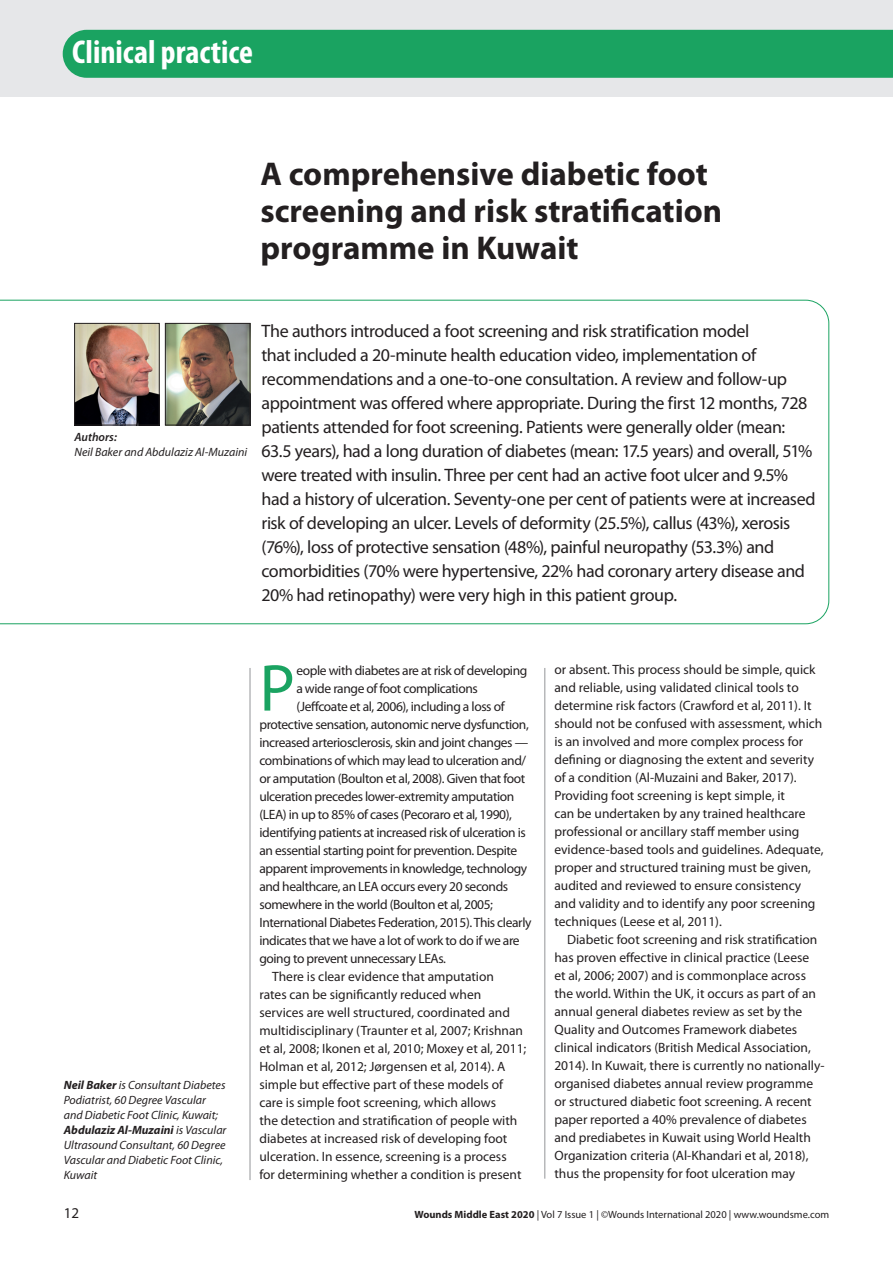
<style>
.page{position:relative;width:893px;height:1263px;background:#fff}
.page>*{position:absolute;margin:0;border:0;box-sizing:border-box;transform-origin:0 0}
.t1{font:66.9px "Myriad Pro";color:#1aa361}
.t2{font:700 condensed 33.15px "Myriad Pro";color:#fff}
.t3{font:700 33px/36.6px "Myriad Pro";color:#231f20}
.t4{font:18px/24px "Myriad Pro";letter-spacing:-.025em;color:#231f20}
.t5{font:15px "Myriad Pro";color:#231f20}
.t6{font:13.5px/18px "Myriad Pro";color:#231f20}
.t7{font:13.5px "Myriad Pro";letter-spacing:-.03em;color:#231f20}
.t8{font:italic 12px/15px "Myriad Pro";color:#231f20}
.t9{font:italic 600 12px "Myriad Pro";color:#231f20}
.t10{font:10.5px "Myriad Pro";color:#231f20}
.s1{font-weight:700}
</style>
<div class="page">
<svg style="left:0;top:300px;width:829px;height:324px"></svg>
<div style="left:0;top:0;width:893px;height:97px;background:#e6e7e9"></div>
<hr style="left:250px;top:668px;width:1px;height:512px;background:#939598">
<hr style="left:545px;top:668px;width:1px;height:511px;background:#939598">
<img style="left:76px;top:325px;width:81px;height:98px">
<div style="left:74px;top:323px;width:85px;height:102px;border:1px solid #231f20"></div>
<img style="left:167px;top:325px;width:81px;height:98px">
<div style="left:165px;top:323px;width:85px;height:102px;border:1px solid #231f20"></div>
<div style="left:63px;top:30px;width:830px;height:48px;background:#1aa361"></div>
<h2 class="t2" style="left:72px;top:31px;width:182px">Clinical practice</h2>
<h2 class="t2" style="left:74px;top:35px;width:183px">Clinical Practice</h2>
<h3 class="t3" style="left:260px;top:155px;width:463px">A comprehensive diabetic foot screening and risk stratification programme in Kuwait</h3>
<p class="t9" style="left:74px;top:429px;width:44px">Authors:</p>
<p class="t8" style="left:74px;top:444px;width:174px">Neil Baker and Abdulaziz Al-Muzaini</p>
<p class="t4" style="left:261px;top:318px;width:556px">The authors introduced a foot screening and risk stratification model<br>that included a 20-minute health education video, implementation of recommendations and a one-to-one consultation. A review and follow-up appointment was offered where appropriate. During the first 12 months, 728 patients attended for foot screening. Patients were generally older (mean:<br>63.5 years), had a long duration of diabetes (mean: 17.5 years) and overall, 51% were treated with insulin. Three per cent had an active foot ulcer and 9.5% had a history of ulceration. Seventy-one per cent of patients were at increased risk of developing an ulcer. Levels of deformity (25.5%), callus (43%), xerosis (76%), loss of protective sensation (48%), painful neuropathy (53.3%) and comorbidities (70% were hypertensive, 22% had coronary artery disease and 20% had retinopathy) were very high in this patient group.</p>
<h1 class="t1" style="left:259px;top:647px;width:37px">P</h1>
<p class="t7" style="left:296px;top:662px;width:232px">eople with diabetes are at risk of developing</p>
<p class="t6" style="left:554px;top:661px;width:271px">or absent. This process should be simple, quick and reliable, using validated clinical tools to determine risk factors (Crawford et al, 2011). It should not be confused with assessment, which is an involved and more complex process for defining or diagnosing the extent and severity of a condition (Al-Muzaini and Baker, 2017).<br>Providing foot screening is kept simple, it<br>can be undertaken by any trained healthcare professional or ancillary staff member using evidence-based tools and guidelines. Adequate, proper and structured training must be given, audited and reviewed to ensure consistency and validity and to identify any poor screening techniques (Leese et al, 2011).</p>
<p class="t6" style="left:554px;top:931px;width:272px;text-indent:13px">Diabetic foot screening and risk stratification has proven effective in clinical practice (Leese<br>et al, 2006; 2007) and is commonplace across the world. Within the UK, it occurs as part of an annual general diabetes review as set by the Quality and Outcomes Framework diabetes clinical indicators (British Medical Association, 2014). In Kuwait, there is currently no nationally&shy;organised diabetes annual review programme or structured diabetic foot screening. A recent paper reported a 40% prevalence of diabetes and prediabetes in Kuwait using World Health Organization criteria (Al-Khandari et al, 2018), thus the propensity for foot ulceration may</p>
<p class="t7" style="left:296px;top:680px;width:183px">a wide range of foot complications</p>
<p class="t7" style="left:296px;top:698px;width:210px">(Jeffcoate et al, 2006), including a loss of</p>
<p class="t7" style="left:259px;top:716px;width:271px">protective sensation, autonomic nerve dysfunction,</p>
<p class="t7" style="left:259px;top:734px;width:270px">increased arteriosclerosis, skin and joint changes —</p>
<p class="t7" style="left:259px;top:752px;width:268px">combinations of which may lead to ulceration and/</p>
<p class="t7" style="left:259px;top:770px;width:267px">or amputation (Boulton et al, 2008). Given that foot</p>
<p class="t7" style="left:259px;top:788px;width:257px">ulceration precedes lower-extremity amputation</p>
<p class="t7" style="left:259px;top:806px;width:254px">(LEA) in up to 85% of cases (Pecoraro et al, 1990),</p>
<p class="t7" style="left:259px;top:824px;width:268px">identifying patients at increased risk of ulceration is</p>
<p class="t7" style="left:259px;top:842px;width:259px">an essential starting point for prevention. Despite</p>
<p class="t7" style="left:259px;top:860px;width:269px">apparent improvements in knowledge, technology</p>
<p class="t7" style="left:259px;top:878px;width:250px">and healthcare, an LEA occurs every 20 seconds</p>
<p class="t7" style="left:259px;top:896px;width:235px">somewhere in the world (Boulton et al, 2005;</p>
<p class="t7" style="left:259px;top:914px;width:274px">International Diabetes Federation, 2015). This clearly</p>
<p class="t7" style="left:259px;top:932px;width:262px">indicates that we have a lot of work to do if we are</p>
<p class="t7" style="left:259px;top:950px;width:188px">going to prevent unnecessary LEAs.</p>
<p class="t6" style="left:272px;top:967px;width:223px">There is clear evidence that amputation</p>
<p class="t6" style="left:259px;top:985px;width:223px">rates can be significantly reduced when</p>
<p class="t6" style="left:259px;top:1003px;width:252px">services are well structured, coordinated and</p>
<p class="t6" style="left:259px;top:1021px;width:265px">multidisciplinary (Traunter et al, 2007; Krishnan</p>
<p class="t6" style="left:259px;top:1039px;width:269px">et al, 2008; Ikonen et al, 2010; Moxey et al, 2011;</p>
<p class="t6" style="left:259px;top:1057px;width:247px">Holman et al, 2012; Jørgensen et al, 2014). A</p>
<p class="t6" style="left:259px;top:1075px;width:245px">simple but effective part of these models of</p>
<p class="t6" style="left:259px;top:1093px;width:238px">care is simple foot screening, which allows</p>
<p class="t6" style="left:259px;top:1111px;width:260px">the detection and stratification of people with</p>
<p class="t6" style="left:259px;top:1129px;width:249px">diabetes at increased risk of developing foot</p>
<p class="t6" style="left:259px;top:1147px;width:249px">ulceration. In essence, screening is a process</p>
<p class="t6" style="left:259px;top:1165px;width:264px">for determining whether a condition is present</p>
<p class="t8" style="left:64px;top:1077px;width:164px"><span class="s1">Neil Baker</span> is Consultant Diabetes<br>Podiatrist, 60 Degree Vascular and Diabetic Foot Clinic, Kuwait;<br><span class="s1">Abdulaziz Al-Muzaini</span> is Vascular<br>Ultrasound Consultant, 60 Degree<br>Vascular and Diabetic Foot Clinic,<br>Kuwait</p>
<p class="t5" style="left:64px;top:1203px;width:17px">12</p>
<p class="t10" style="left:414px;top:1208px;width:416px"><span class="s1">Wounds Middle East 2020</span> | Vol 7 Issue 1 | ©Wounds International 2020 | www.woundsme.com</p>
</div>
